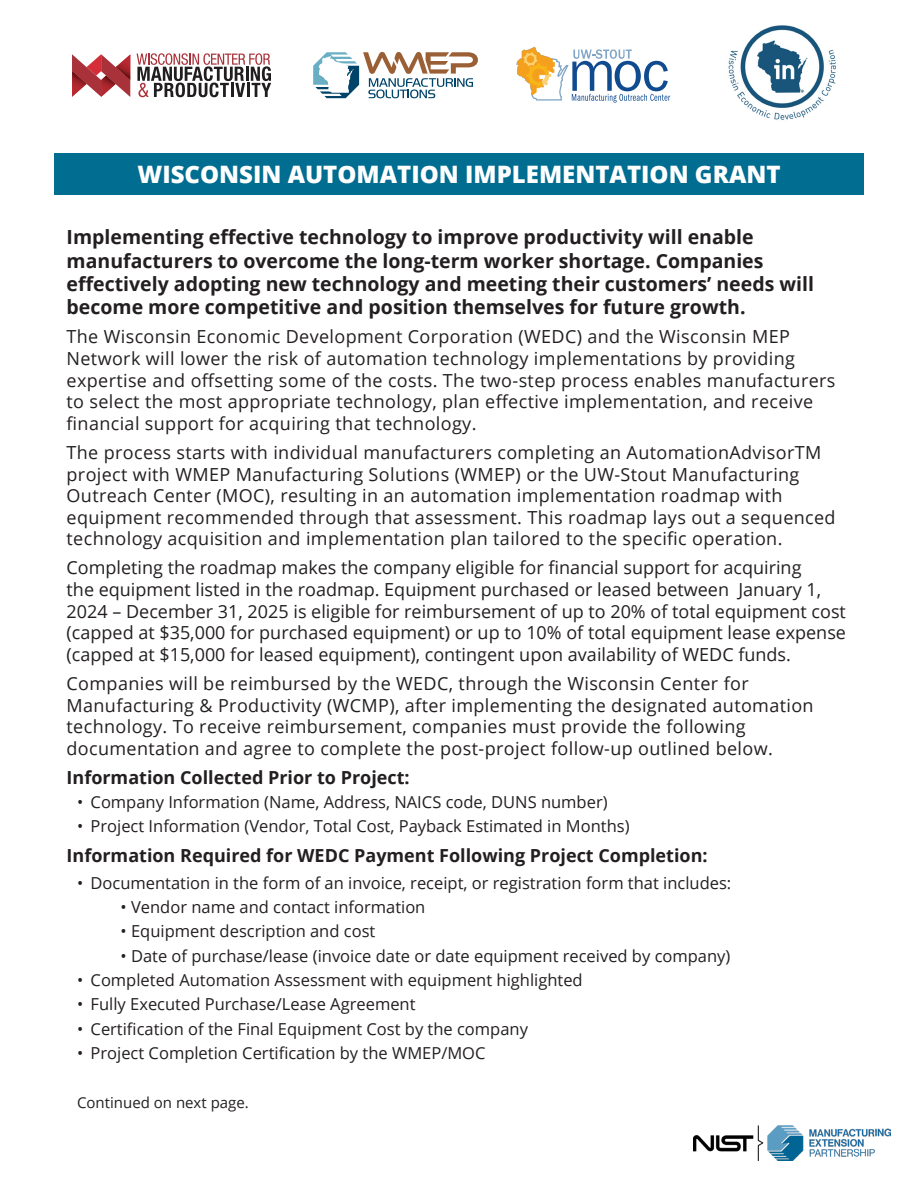
<style>
.page{position:relative;width:918px;height:1188px;background:#fff}
.page>*{position:absolute;margin:0;border:0;box-sizing:border-box;transform-origin:0 0}
.t1{font:800 24px "Open Sans";color:#fff}
.t2{font:700 19.5px/23.4px "Open Sans";color:#231f20}
.t3{font:18px/21.6px "Open Sans";letter-spacing:.02em;color:#231f20}
.t4{font:18px/21.6px "Open Sans";color:#231f20}
.t5{font:700 18px "Open Sans";color:#231f20}
.t6{font:16.5px "Open Sans";color:#231f20}
.t7{font:15px "Open Sans";color:#231f20}
</style>
<div class="page">
<img style="left:728px;top:25px;width:108px;height:95px">
<svg style="left:313px;top:52px;width:165px;height:46px"></svg>
<div style="left:54px;top:154px;width:810px;height:41px;background:#006d91"></div>
<svg style="left:517px;top:47px;width:153px;height:56px"></svg>
<svg style="left:137px;top:53px;width:134px;height:44px"></svg>
<svg style="left:72px;top:54px;width:58px;height:43px"></svg>
<img style="left:72px;top:71px;width:15px;height:26px">
<img style="left:694px;top:1125px;width:196px;height:36px">
<p class="t1" style="left:137px;top:157px;width:645px">WISCONSIN AUTOMATION IMPLEMENTATION GRANT</p>
<p class="t2" style="left:67px;top:225px;width:749px">Implementing effective technology to improve productivity will enable manufacturers to overcome the long-term worker shortage. Companies effectively adopting new technology and meeting their customers’ needs will become more competitive and position themselves for future growth.</p>
<p class="t3" style="left:67px;top:326px;width:770px">The Wisconsin Economic Development Corporation (WEDC) and the Wisconsin MEP Network will lower the risk of automation technology implementations by providing expertise and offsetting some of the costs. The two-step process enables manufacturers to select the most appropriate technology, plan effective implementation, and receive financial support for acquiring that technology.</p>
<p class="t3" style="left:67px;top:441px;width:771px">The process starts with individual manufacturers completing an AutomationAdvisorTM project with WMEP Manufacturing Solutions (WMEP) or the UW-Stout Manufacturing Outreach Center (MOC), resulting in an automation implementation roadmap with equipment recommended through that assessment. This roadmap lays out a sequenced technology acquisition and implementation plan tailored to the specific operation.</p>
<p class="t4" style="left:67px;top:557px;width:781px">Completing the roadmap makes the company eligible for financial support for acquiring<br>the equipment listed in the roadmap. Equipment purchased or leased between January 1, 2024 – December 31, 2025 is eligible for reimbursement of up to 20% of total equipment cost (capped at $35,000 for purchased equipment) or up to 10% of total equipment lease expense (capped at $15,000 for leased equipment), contingent upon availability of WEDC funds.</p>
<p class="t3" style="left:67px;top:672px;width:749px">Companies will be reimbursed by the WEDC, through the Wisconsin Center for Manufacturing &amp; Productivity (WCMP), after implementing the designated automation technology. To receive reimbursement, companies must provide the following documentation and agree to complete the post-project follow-up outlined below.</p>
<p class="t5" style="left:67px;top:765px;width:345px">Information Collected Prior to Project:</p>
<p class="t6" style="left:77px;top:791px;width:532px">• Company Information (Name, Address, NAICS code, DUNS number)</p>
<p class="t6" style="left:77px;top:815px;width:554px">• Project Information (Vendor, Total Cost, Payback Estimated in Months)</p>
<p class="t5" style="left:67px;top:842px;width:643px">Information Required for WEDC Payment Following Project Completion:</p>
<p class="t6" style="left:77px;top:872px;width:656px">• Documentation in the form of an invoice, receipt, or registration form that includes:</p>
<p class="t6" style="left:121px;top:896px;width:306px">• Vendor name and contact information</p>
<p class="t6" style="left:121px;top:920px;width:256px">• Equipment description and cost</p>
<p class="t6" style="left:121px;top:944px;width:611px">• Date of purchase/lease (invoice date or date equipment received by company)</p>
<p class="t6" style="left:77px;top:969px;width:507px">• Completed Automation Assessment with equipment highlighted</p>
<p class="t6" style="left:77px;top:993px;width:340px">• Fully Executed Purchase/Lease Agreement</p>
<p class="t6" style="left:77px;top:1017px;width:452px">• Certification of the Final Equipment Cost by the company</p>
<p class="t6" style="left:77px;top:1042px;width:410px">• Project Completion Certification by the WMEP/MOC</p>
<p class="t7" style="left:77px;top:1092px;width:173px">Continued on next page.</p>
</div>
